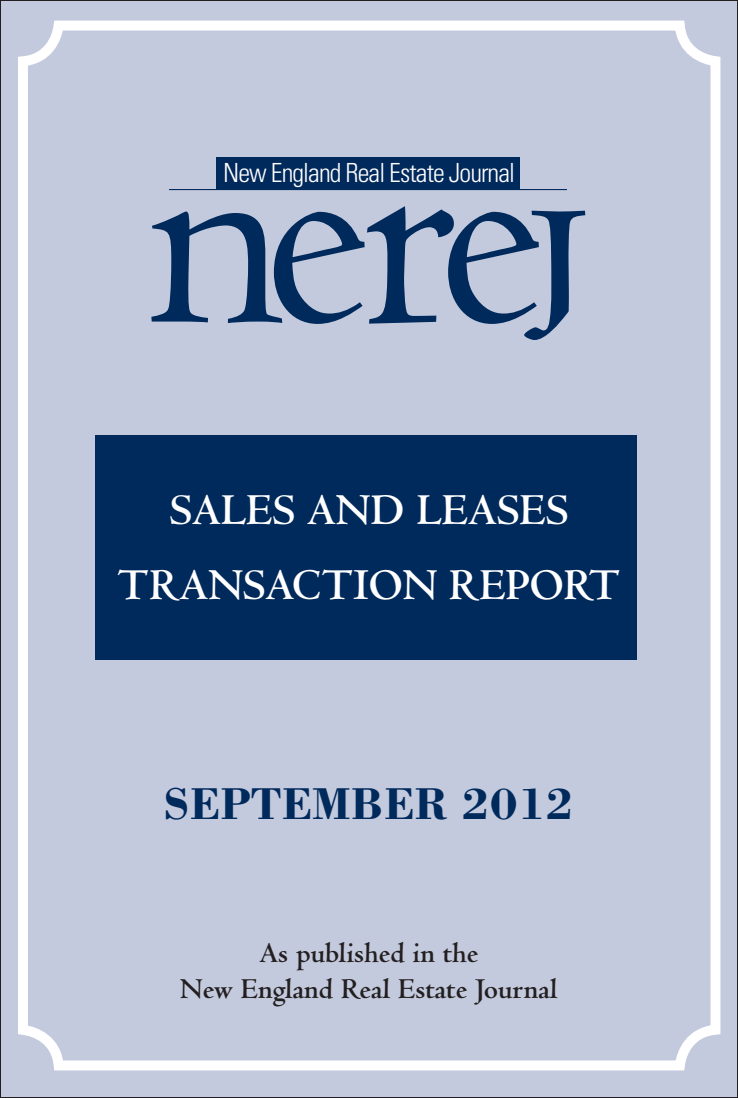
<style>
.page{position:relative;width:738px;height:1098px;background:#c3cadd}
.page>*{position:absolute;margin:0;border:0;box-sizing:border-box;transform-origin:0 0}
.t1{font:700 46px/75.7px "Centaur";color:#fff}
.t2{font:700 46px "Bodoni";color:#00295c}
.t3{font:700 30px/36px "Centaur";color:#231f20;text-align:center}
.t4{font:300 condensed 26.4px "Univers";letter-spacing:-.035em;color:#fff}
</style>
<div class="page">
<div style="left:95px;top:435px;width:542px;height:225px;background:#00295c"></div>
<div style="left:18px;top:21px;width:702px;height:1049px;border:10px solid #fff;border-radius:36px"></div>
<svg style="left:151px;top:206px;width:434px;height:134px"></svg>
<hr style="left:169px;top:189px;width:398px;height:1px;background:#00295c">
<div style="left:216px;top:157px;width:304px;height:33px;background:#00295c"></div>
<p class="t4" style="left:223px;top:156px;width:293px">New England Real Estate Journal</p>
<h1 class="t1" style="left:117px;top:473px;width:443px;text-indent:52px">sales and leaseS<br>TRANSACTION report</h1>
<h1 class="t2" style="left:164px;top:775px;width:412px">SEPTEMBER 2012</h1>
<p class="t3" style="left:180px;top:935px;width:379px">As published in the<br>New England Real Estate Journal</p>
</div>
